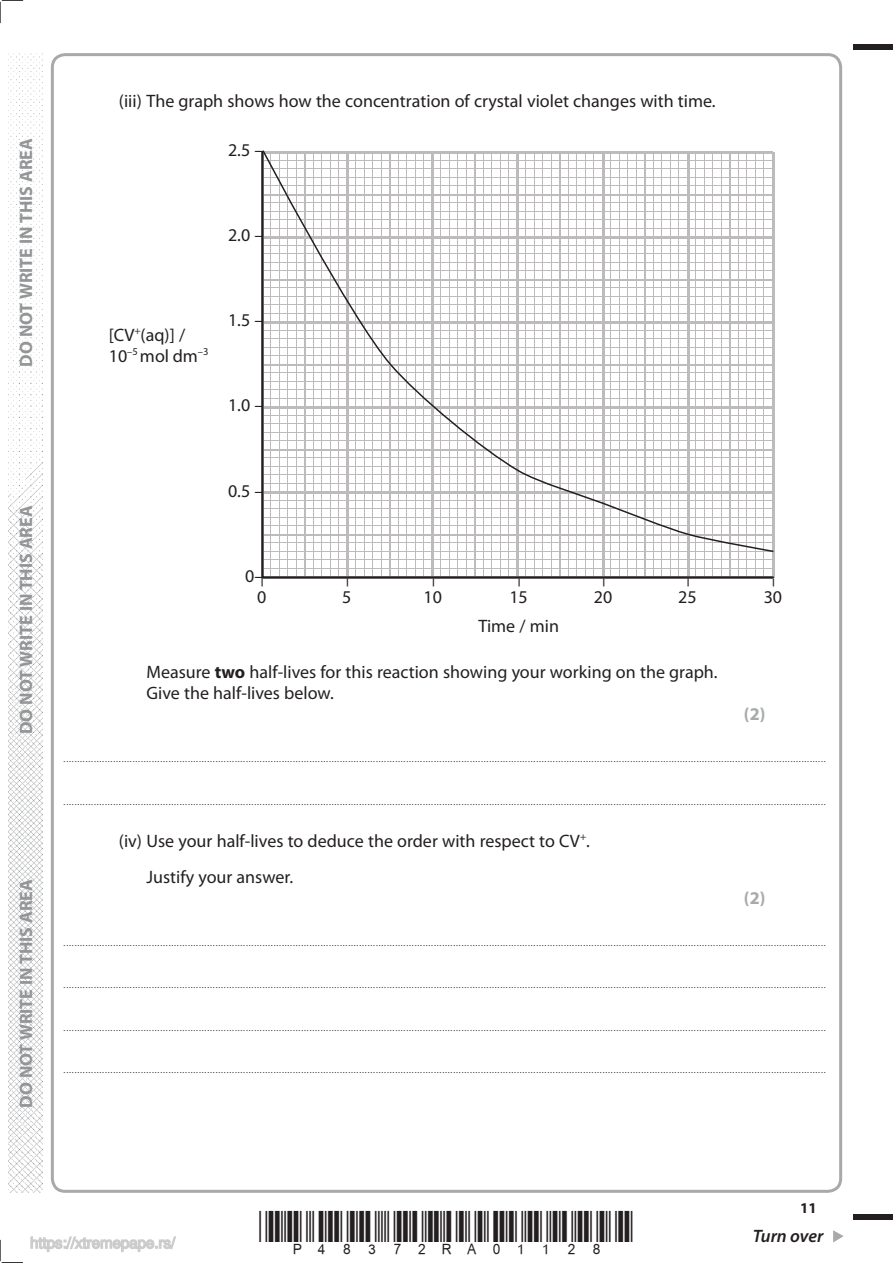
<style>
.page{position:relative;width:893px;height:1263px;background:#fff}
.page>*{position:absolute;margin:0;border:0;box-sizing:border-box;transform-origin:0 0}
.t1{font:18px/21px "Myriad Pro";color:#231f20}
.t2{font:700 18px "Myriad Pro";color:#939597}
.t3{font:italic 600 18px "Myriad Pro";letter-spacing:-.005em;color:#231f20}
.t4{font:700 18px "Myriad Pro";color:#a7a9ab}
.t5{font:700 15px "Myriad Pro";color:#231f20}
.t6{font:9px "Myriad Pro";color:#231f20}
.s1{font-weight:700}
</style>
<div class="page">
<div style="left:853px;top:45px;width:39px;height:5px;background:#231f20"></div>
<div style="left:853px;top:1214px;width:39px;height:6px;background:#231f20"></div>
<svg style="left:833px;top:1230px;width:10px;height:12px"></svg>
<svg style="left:0;top:0;width:23px;height:23px"></svg>
<svg style="left:0;top:1240px;width:23px;height:23px"></svg>
<img style="left:8px;top:53px;width:34px;height:1140px">
<svg style="left:261px;top:150px;width:514px;height:429px"></svg>
<svg style="left:30px;top:1236px;width:146px;height:16px"></svg>
<h1 class="t2" style="left:19px;top:367px;width:230px;rotate:-90deg">DO NOT WRITE IN THIS AREA</h1>
<h1 class="t2" style="left:19px;top:734px;width:230px;rotate:-90deg">DO NOT WRITE IN THIS AREA</h1>
<h1 class="t2" style="left:19px;top:1108px;width:230px;rotate:-90deg">DO NOT WRITE IN THIS AREA</h1>
<h1 class="t1" style="left:119px;top:92px;width:598px">(iii) The graph shows how the concentration of crystal violet changes with time.</h1>
<h1 class="t1" style="left:228px;top:141px;width:37px">2.5 –</h1>
<h1 class="t1" style="left:228px;top:226px;width:37px">2.0 –</h1>
<h1 class="t1" style="left:109px;top:326px;width:101px">[CV<sup>+</sup>(aq)] /<br>10<sup>–5</sup> mol dm<sup>–3</sup></h1>
<h1 class="t1" style="left:228px;top:311px;width:37px">1.5 –</h1>
<h1 class="t1" style="left:228px;top:396px;width:37px">1.0 –</h1>
<h1 class="t1" style="left:228px;top:481px;width:37px">0.5 –</h1>
<h1 class="t1" style="left:245px;top:567px;width:23px;text-align:right">0–<br>0</h1>
<h1 class="t1" style="left:252px;top:586px;width:10px;rotate:-90deg">–</h1>
<h1 class="t1" style="left:337px;top:586px;width:10px;rotate:-90deg">–</h1>
<h1 class="t1" style="left:342px;top:588px;width:11px">5</h1>
<h1 class="t1" style="left:423px;top:586px;width:10px;rotate:-90deg">–</h1>
<h1 class="t1" style="left:423px;top:588px;width:20px">10</h1>
<h1 class="t1" style="left:509px;top:586px;width:10px;rotate:-90deg">–</h1>
<h1 class="t1" style="left:509px;top:588px;width:20px">15</h1>
<h1 class="t1" style="left:478px;top:617px;width:82px">Time / min</h1>
<h1 class="t1" style="left:593px;top:586px;width:10px;rotate:-90deg">–</h1>
<h1 class="t1" style="left:593px;top:588px;width:20px">20</h1>
<h1 class="t1" style="left:677px;top:586px;width:10px;rotate:-90deg">–</h1>
<h1 class="t1" style="left:678px;top:588px;width:20px">25</h1>
<h1 class="t1" style="left:146px;top:663px;width:572px">Measure <span class="s1">two</span> half-lives for this reaction showing your working on the graph.<br>Give the half-lives below.</h1>
<h1 class="t1" style="left:763px;top:586px;width:10px;rotate:-90deg">–</h1>
<h1 class="t1" style="left:763px;top:588px;width:20px">30</h1>
<h1 class="t4" style="left:744px;top:707px;width:23px">(2)</h1>
<p class="t6" style="left:64px;top:756px;width:763px">....................................................................................................................................................................................................................................................................................</p>
<p class="t6" style="left:64px;top:798px;width:763px">....................................................................................................................................................................................................................................................................................</p>
<h1 class="t1" style="left:146px;top:824px;width:445px;line-height:36px;text-indent:-28px">(iv) Use your half-lives to deduce the order with respect to CV<sup>+</sup>.<br>Justify your answer.</h1>
<h1 class="t4" style="left:744px;top:891px;width:23px">(2)</h1>
<p class="t6" style="left:64px;top:940px;width:763px">....................................................................................................................................................................................................................................................................................</p>
<p class="t6" style="left:64px;top:982px;width:763px">....................................................................................................................................................................................................................................................................................</p>
<p class="t6" style="left:64px;top:1024px;width:763px">....................................................................................................................................................................................................................................................................................</p>
<p class="t6" style="left:64px;top:1066px;width:763px">....................................................................................................................................................................................................................................................................................</p>
<h2 class="t5" style="left:800px;top:1202px;width:18px">11</h2>
<h1 class="t3" style="left:752px;top:1226px;width:72px">Turn over</h1>
</div>
